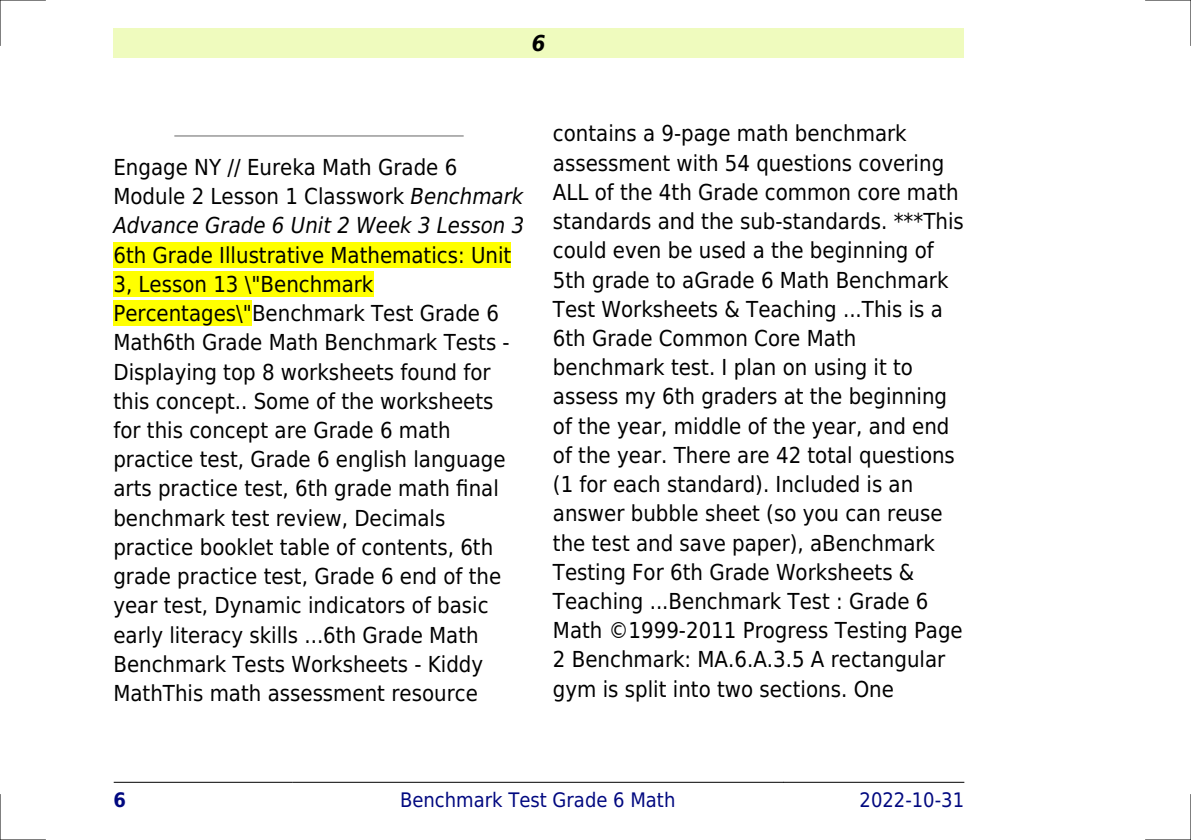
<style>
.page{position:relative;width:1191px;height:840px;background:#fff}
.page>*{position:absolute;margin:0;border:0;box-sizing:border-box;transform-origin:0 0}
.t1{font:22px/29.2px "DejaVu Sans Condensed";color:#000}
.t2{font:italic 700 22px "DejaVu Sans Condensed";color:#000}
.t3{font:20px "DejaVu Sans Condensed";color:#000880}
.t4{font:700 20px "DejaVu Sans Condensed";color:#000880}
.s1{font-style:italic}
</style>
<div class="page">
<div style="left:113px;top:28px;width:851px;height:30px;background:#effbbe"></div>
<hr style="left:114px;top:781px;width:178px;height:1px;background:#000">
<hr style="left:293px;top:781px;width:490px;height:1px;background:#000">
<hr style="left:783px;top:781px;width:181px;height:1px;background:#000">
<hr style="left:175px;top:135px;width:288px;height:2px;background:#999">
<div style="left:113px;top:242px;width:398px;height:26px;background:#ff0"></div>
<div style="left:113px;top:271px;width:260px;height:26px;background:#ff0"></div>
<div style="left:113px;top:300px;width:139px;height:26px;background:#ff0"></div>
<hr style="left:0;top:0;width:45px;height:1px;background:#000">
<hr style="left:1145px;top:0;width:46px;height:1px;background:#000">
<hr style="left:0;top:839px;width:45px;height:1px;background:#000">
<hr style="left:1145px;top:839px;width:46px;height:1px;background:#000">
<hr style="left:0;top:0;width:1px;height:45px;background:#000">
<hr style="left:0;top:794px;width:1px;height:45px;background:#000">
<hr style="left:1190px;top:0;width:1px;height:45px;background:#000">
<hr style="left:1190px;top:794px;width:1px;height:45px;background:#000">
<p class="t2" style="left:532px;top:30px;width:15px">6</p>
<p class="t1" style="left:113px;top:153px;width:412px">Engage NY // Eureka Math Grade 6<br>Module 2 Lesson 1 Classwork <span class="s1">Benchmark<br>Advance Grade 6 Unit 2 Week 3 Lesson 3</span></p>
<p class="t1" style="left:113px;top:240px;width:399px">6th Grade Illustrative Mathematics: Unit 3, Lesson 13 \"Benchmark Percentages\"Benchmark Test Grade 6<br>Math6th Grade Math Benchmark Tests - Displaying top 8 worksheets found for this concept.. Some of the worksheets for this concept are Grade 6 math practice test, Grade 6 english language arts practice test, 6th grade math final benchmark test review, Decimals practice booklet table of contents, 6th grade practice test, Grade 6 end of the year test, Dynamic indicators of basic early literacy skills ...6th Grade Math Benchmark Tests Worksheets - Kiddy MathThis math assessment resource</p>
<p class="t1" style="left:553px;top:119px;width:412px">contains a 9-page math benchmark assessment with 54 questions covering ALL of the 4th Grade common core math standards and the sub-standards. ***This could even be used a the beginning of 5th grade to aGrade 6 Math Benchmark Test Worksheets &amp; Teaching ...This is a 6th Grade Common Core Math benchmark test. I plan on using it to assess my 6th graders at the beginning of the year, middle of the year, and end of the year. There are 42 total questions (1 for each standard). Included is an answer bubble sheet (so you can reuse the test and save paper), aBenchmark Testing For 6th Grade Worksheets &amp; Teaching ...Benchmark Test : Grade 6<br>Math ©1999-2011 Progress Testing Page 2 Benchmark: MA.6.A.3.5 A rectangular gym is split into two sections. One</p>
<p class="t4" style="left:113px;top:787px;width:14px">6</p>
<p class="t3" style="left:400px;top:787px;width:277px">Benchmark Test Grade 6 Math</p>
<p class="t3" style="left:859px;top:787px;width:106px">2022-10-31</p>
</div>
